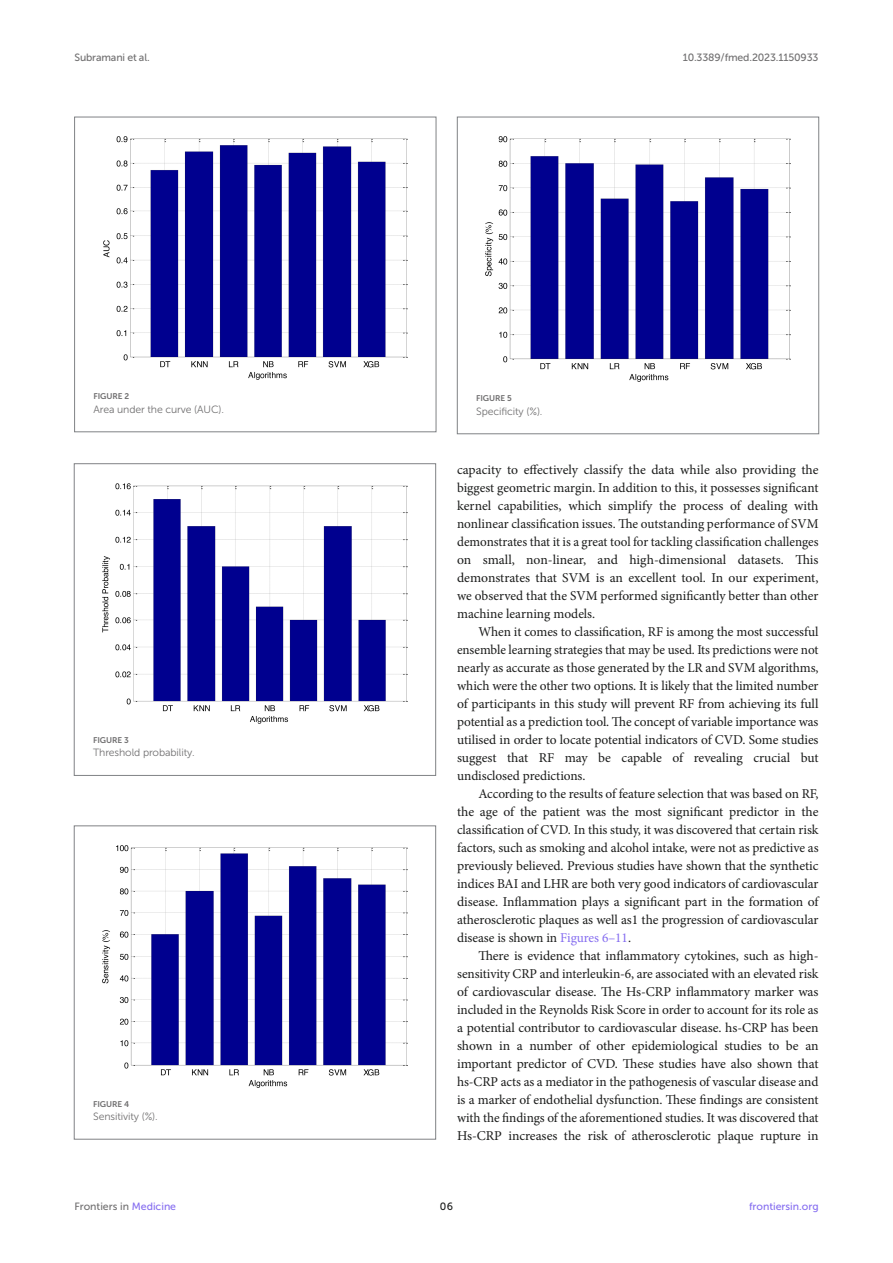
<style>
.page{position:relative;width:893px;height:1263px;background:#fff}
.page>*{position:absolute;margin:0;border:0;box-sizing:border-box;transform-origin:0 0}
.TEXT{font:13.5px/18px "Minion Pro";letter-spacing:-.005em;color:#1b1c1b;text-align:justify}
.FIG_LEG{font:10.5px "Museo Sans 300";letter-spacing:-.01em;color:#706f70}
.t1{font:10.5px "Museo Sans 500";letter-spacing:-.015em;color:#706f70}
.t2{font:10.5px "Museo Sans 500";color:#856df0}
.t3{font:10.5px "Museo Sans 500";color:#1b1c1b}
.FIG_HD{font:8.25px "Museo Sans 700";letter-spacing:-.01em;color:#706f70}
.s1{color:#856df0}
</style>
<div class="page">
<img style="left:103px;top:136px;width:305px;height:244px">
<div style="left:74px;top:117px;width:362px;height:315px;border:1px solid #808285"></div>
<img style="left:102px;top:845px;width:306px;height:243px">
<div style="left:74px;top:826px;width:362px;height:313px;border:1px solid #808285"></div>
<img style="left:102px;top:483px;width:306px;height:241px">
<div style="left:74px;top:463px;width:362px;height:313px;border:1px solid #808285"></div>
<img style="left:485px;top:136px;width:306px;height:246px">
<div style="left:457px;top:117px;width:362px;height:317px;border:1px solid #808285"></div>
<p class="t1" style="left:74px;top:51px;width:77px">Subramani et al.</p>
<p class="t1" style="left:683px;top:51px;width:137px">10.3389/fmed.2023.1150933</p>
<p class="FIG_HD" style="left:94px;top:392px;width:37px">FIGURE 2</p>
<p class="FIG_LEG" style="left:94px;top:404px;width:132px">Area under the curve (AUC).</p>
<p class="FIG_HD" style="left:93px;top:735px;width:37px">FIGURE 3</p>
<p class="FIG_LEG" style="left:93px;top:747px;width:103px">Threshold probability.</p>
<p class="FIG_HD" style="left:93px;top:1099px;width:37px">FIGURE 4</p>
<p class="FIG_LEG" style="left:93px;top:1111px;width:66px">Sensitivity (%).</p>
<p class="FIG_HD" style="left:476px;top:394px;width:37px">FIGURE 5</p>
<p class="FIG_LEG" style="left:476px;top:406px;width:68px">Specificity (%).</p>
<p class="TEXT" style="left:457px;top:461px;width:363px">capacity to effectively classify the data while also providing the biggest geometric margin. In addition to this, it possesses significant kernel capabilities, which simplify the process of dealing with nonlinear classification issues. The outstanding performance of SVM demonstrates that it is a great tool for tackling classification challenges on small, non-linear, and high-dimensional datasets. This demonstrates that SVM is an excellent tool. In our experiment, we observed that the SVM performed significantly better than other machine learning models.</p>
<p class="TEXT" style="left:457px;top:623px;width:363px;text-indent:21px">When it comes to classification, RF is among the most successful ensemble learning strategies that may be used. Its predictions were not nearly as accurate as those generated by the LR and SVM algorithms, which were the other two options. It is likely that the limited number of participants in this study will prevent RF from achieving its full potential as a prediction tool. The concept of variable importance was utilised in order to locate potential indicators of CVD. Some studies suggest that RF may be capable of revealing crucial but undisclosed predictions.</p>
<p class="TEXT" style="left:457px;top:785px;width:363px;text-indent:21px">According to the results of feature selection that was based on RF, the age of the patient was the most significant predictor in the classification of CVD. In this study, it was discovered that certain risk factors, such as smoking and alcohol intake, were not as predictive as previously believed. Previous studies have shown that the synthetic indices BAI and LHR are both very good indicators of cardiovascular disease. Inflammation plays a significant part in the formation of atherosclerotic plaques as well as1 the progression of cardiovascular disease is shown in <span class="s1">Figures 6–11</span>.</p>
<p class="TEXT" style="left:457px;top:947px;width:363px;text-indent:21px">There is evidence that inflammatory cytokines, such as high&shy;sensitivity CRP and interleukin-6, are associated with an elevated risk of cardiovascular disease. The Hs-CRP inflammatory marker was included in the Reynolds Risk Score in order to account for its role as a potential contributor to cardiovascular disease. hs-CRP has been shown in a number of other epidemiological studies to be an important predictor of CVD. These studies have also shown that hs-CRP acts as a mediator in the pathogenesis of vascular disease and is a marker of endothelial dysfunction. These findings are consistent with the findings of the aforementioned studies. It was discovered that Hs-CRP increases the risk of atherosclerotic plaque rupture in</p>
<p class="t1" style="left:74px;top:1200px;width:103px">Frontiers in <span class="s1">Medicine</span></p>
<p class="t3" style="left:440px;top:1200px;width:15px">06</p>
<p class="t2" style="left:749px;top:1200px;width:71px">frontiersin.org</p>
</div>
